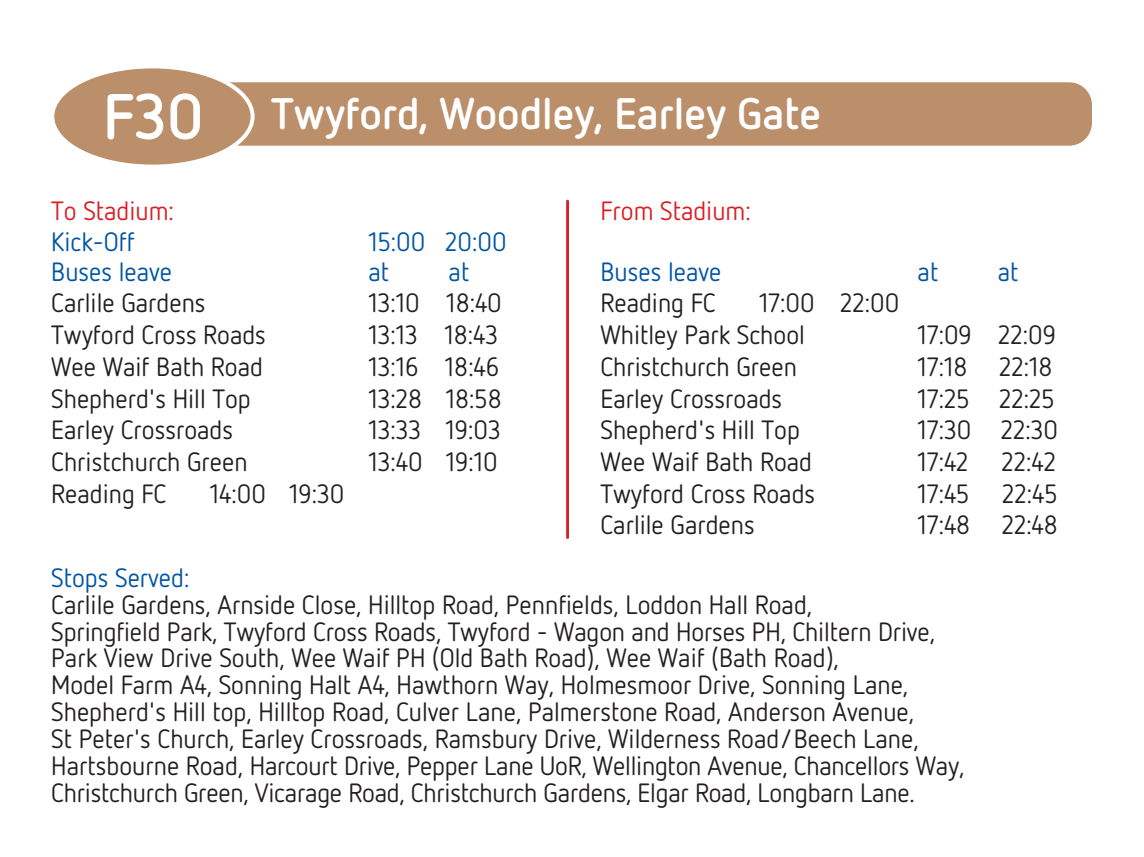
<style>
.page{position:relative;width:1144px;height:857px;background:#fff}
.page>*{position:absolute;margin:0;border:0;box-sizing:border-box;transform-origin:0 0}
.t1{font:700 64px "Netto OT";color:#fff}
.t2{font:700 44px "Netto OT";color:#fff}
.t3{font:26.4px/26.8px "Netto OT";color:#231f20}
.t4{font:26.4px "Netto OT";color:#0155a5}
.t5{font:26.4px "Netto OT";color:#d92026}
</style>
<div class="page">
<div style="left:156px;top:82px;width:936px;height:64px;background:#bb8f69;border-radius:23px"></div>
<hr style="left:566px;top:201px;width:3px;height:336px;background:#d92026">
<div style="left:50px;top:64px;width:205px;height:104px;background:#bb8f69;border:4px solid #fff;border-radius:50%"></div>
<h1 class="t1" style="left:103px;top:76px;width:102px">F30</h1>
<h2 class="t2" style="left:271px;top:86px;width:551px">Twyford, Woodley, Earley Gate</h2>
<p class="t5" style="left:51px;top:194px;width:124px">To Stadium:</p>
<p class="t4" style="left:51px;top:225px;width:85px">Kick-Off</p>
<p class="t4" style="left:368px;top:225px;width:140px">15:00 20:00</p>
<p class="t4" style="left:51px;top:256px;width:122px">Buses leave</p>
<p class="t4" style="left:368px;top:256px;width:22px">at</p>
<p class="t4" style="left:449px;top:256px;width:22px">at</p>
<p class="t3" style="left:51px;top:289px;width:156px">Carlile Gardens</p>
<p class="t3" style="left:368px;top:289px;width:135px">13:10 18:40</p>
<p class="t3" style="left:51px;top:321px;width:216px">Twyford Cross Roads</p>
<p class="t3" style="left:368px;top:321px;width:131px">13:13 18:43</p>
<p class="t3" style="left:51px;top:352px;width:213px">Wee Waif Bath Road</p>
<p class="t3" style="left:368px;top:352px;width:132px">13:16 18:46</p>
<p class="t3" style="left:51px;top:384px;width:201px">Shepherd's Hill Top</p>
<p class="t3" style="left:368px;top:384px;width:135px">13:28 18:58</p>
<p class="t3" style="left:51px;top:416px;width:183px">Earley Crossroads</p>
<p class="t3" style="left:368px;top:416px;width:134px">13:33 19:03</p>
<p class="t3" style="left:51px;top:447px;width:198px">Christchurch Green</p>
<p class="t3" style="left:368px;top:447px;width:131px">13:40 19:10</p>
<p class="t3" style="left:51px;top:479px;width:117px">Reading FC</p>
<p class="t3" style="left:210px;top:479px;width:136px">14:00 19:30</p>
<p class="t5" style="left:600px;top:194px;width:152px">From Stadium:</p>
<p class="t4" style="left:600px;top:256px;width:122px">Buses leave</p>
<p class="t4" style="left:918px;top:256px;width:22px">at</p>
<p class="t4" style="left:998px;top:256px;width:22px">at</p>
<p class="t3" style="left:600px;top:289px;width:117px">Reading FC</p>
<p class="t3" style="left:600px;top:286px;width:300px;line-height:31.6px;text-indent:159px">17:00 22:00<br>Whitley Park School</p>
<p class="t3" style="left:918px;top:320px;width:140px">17:09 22:09</p>
<p class="t3" style="left:600px;top:352px;width:198px">Christchurch Green</p>
<p class="t3" style="left:918px;top:352px;width:136px">17:18 22:18</p>
<p class="t3" style="left:600px;top:384px;width:183px">Earley Crossroads</p>
<p class="t3" style="left:918px;top:384px;width:138px">17:25 22:25</p>
<p class="t3" style="left:600px;top:416px;width:201px">Shepherd's Hill Top</p>
<p class="t3" style="left:918px;top:416px;width:142px">17:30 22:30</p>
<p class="t3" style="left:600px;top:447px;width:213px">Wee Waif Bath Road</p>
<p class="t3" style="left:918px;top:447px;width:52px">17:42</p>
<p class="t3" style="left:1001px;top:447px;width:56px">22:42</p>
<p class="t3" style="left:600px;top:479px;width:216px">Twyford Cross Roads</p>
<p class="t3" style="left:918px;top:479px;width:141px">17:45 22:45</p>
<p class="t3" style="left:600px;top:511px;width:156px">Carlile Gardens</p>
<p class="t3" style="left:918px;top:511px;width:142px">17:48 22:48</p>
<p class="t4" style="left:51px;top:561px;width:140px">Stops Served:</p>
<p class="t3" style="left:51px;top:590px;width:914px">Carlile Gardens, Arnside Close, Hilltop Road, Pennfields, Loddon Hall Road,<br>Springfield Park, Twyford Cross Roads, Twyford - Wagon and Horses PH, Chiltern Drive, Park View Drive South, Wee Waif PH (Old Bath Road), Wee Waif (Bath Road),<br>Model Farm A4, Sonning Halt A4, Hawthorn Way, Holmesmoor Drive, Sonning Lane, Shepherd's Hill top, Hilltop Road, Culver Lane, Palmerstone Road, Anderson Avenue,<br>St Peter's Church, Earley Crossroads, Ramsbury Drive, Wilderness Road/Beech Lane, Hartsbourne Road, Harcourt Drive, Pepper Lane UoR, Wellington Avenue, Chancellors Way, Christchurch Green, Vicarage Road, Christchurch Gardens, Elgar Road, Longbarn Lane.</p>
</div>
